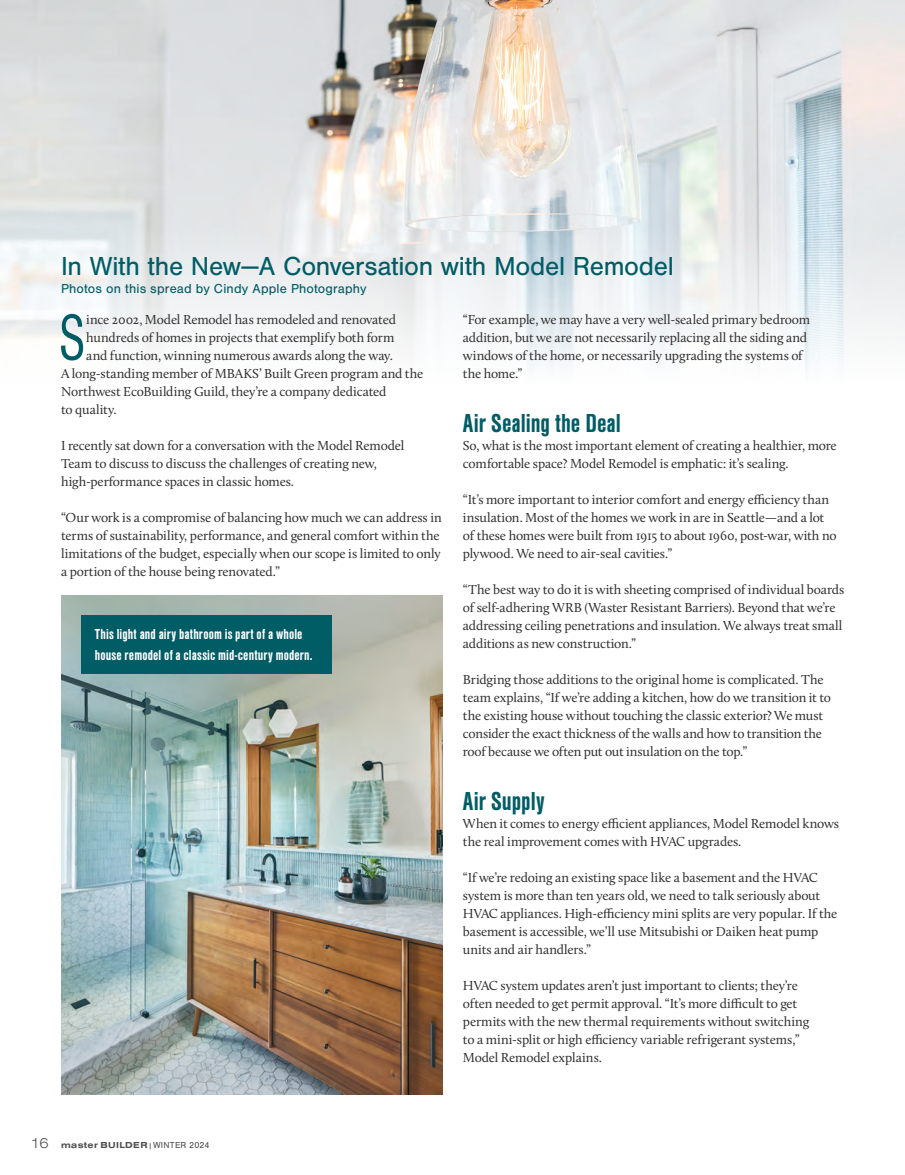
<style>
.page{position:relative;width:905px;height:1175px;background:#fff}
.page>*{position:absolute;margin:0;border:0;box-sizing:border-box;transform-origin:0 0}
.t1{font:67.5px "Nimbus San Con";color:#005c65;scale:.8 1}
.t2{font:27px "Nimbus San";letter-spacing:-.01em;color:#005c65}
.t3{font:700 27px "Nimbus San Con";color:#005c65}
.t4{font:700 15px/21px "Nimbus San Con";letter-spacing:.01em;color:#fff}
.t5{font:13.5px/18px "Calluna";letter-spacing:-.015em;color:#312f30}
.t6{font:13.5px "Nimbus San";letter-spacing:.01em;color:#005c65}
.t7{font:9px "Nimbus San";letter-spacing:.03em;color:#4b4c4d}
.s1{font-family:"Nimbus San Ext";font-weight:300;font-size:15px;color:#fff}
.s2{font-family:"Nimbus San Ext";font-weight:700;color:#fff}
.s3{font-family:"Nimbus San Ext";font-weight:700}
.s4{font-size:7.5px;color:#fff}
</style>
<div class="page">
<img style="left:0;top:0;width:904px;height:373px">
<img style="left:61px;top:595px;width:381px;height:499px">
<div style="left:81px;top:615px;width:250px;height:58px;background:#005c65"></div>
<h2 class="t2" style="left:61px;top:251px;width:614px">In With the New—A Conversation with Model Remodel</h2>
<p class="t6" style="left:61px;top:281px;width:307px">Photos on this spread by Cindy Apple Photography</p>
<p class="t5" style="left:463px;top:310px;width:349px">“For example, we may have a very well-sealed primary bedroom addition, but we are not necessarily replacing all the siding and windows of the home, or necessarily upgrading the systems of the home.”</p>
<h2 class="t3" style="left:463px;top:408px;width:159px">Air Sealing the Deal</h2>
<p class="t5" style="left:463px;top:436px;width:375px">So, what is the most important element of creating a healthier, more comfortable space? Model Remodel is emphatic: it’s sealing.</p>
<p class="t5" style="left:463px;top:490px;width:375px">“It’s more important to interior comfort and energy efficiency than insulation. Most of the homes we work in are in Seattle—and a lot of these homes were built from 1915 to about 1960, post-war, with no plywood. We need to air-seal cavities.”</p>
<p class="t5" style="left:463px;top:580px;width:383px">“The best way to do it is with sheeting comprised of individual boards of self-adhering WRB (Waster Resistant Barriers). Beyond that we’re addressing ceiling penetrations and insulation. We always treat small additions as new construction.”</p>
<p class="t5" style="left:463px;top:670px;width:370px">Bridging those additions to the original home is complicated. The team explains, “If we’re adding a kitchen, how do we transition it to the existing house without touching the classic exterior? We must consider the exact thickness of the walls and how to transition the roof because we often put out insulation on the top.”</p>
<h2 class="t3" style="left:463px;top:786px;width:83px">Air Supply</h2>
<p class="t5" style="left:463px;top:814px;width:377px">When it comes to energy efficient appliances, Model Remodel knows the real improvement comes with HVAC upgrades.</p>
<p class="t5" style="left:463px;top:868px;width:376px">“If we’re redoing an existing space like a basement and the HVAC system is more than ten years old, we need to talk seriously about HVAC appliances. High-efficiency mini splits are very popular. If the basement is accessible, we’ll use Mitsubishi or Daiken heat pump units and air handlers.”</p>
<p class="t5" style="left:463px;top:976px;width:348px">HVAC system updates aren’t just important to clients; they’re often needed to get permit approval. “It’s more difficult to get permits with the new thermal requirements without switching to a mini-split or high efficiency variable refrigerant systems,” Model Remodel explains.</p>
<h1 class="t1" style="left:59px;top:301px;width:34px">S</h1>
<p class="t5" style="left:86px;top:310px;width:311px">ince 2002, Model Remodel has remodeled and renovated</p>
<p class="t5" style="left:86px;top:328px;width:309px">hundreds of homes in projects that exemplify both form</p>
<p class="t5" style="left:86px;top:346px;width:308px">and function, winning numerous awards along the way.</p>
<p class="t5" style="left:61px;top:364px;width:363px">A long-standing member of MBAKS’ Built Green program and the</p>
<p class="t5" style="left:61px;top:382px;width:327px">Northwest EcoBuilding Guild, they’re a company dedicated</p>
<p class="t5" style="left:61px;top:400px;width:57px">to quality.</p>
<p class="t5" style="left:61px;top:436px;width:345px">I recently sat down for a conversation with the Model Remodel<br>Team to discuss to discuss the challenges of creating new, high-performance spaces in classic homes.</p>
<p class="t5" style="left:61px;top:508px;width:382px">“Our work is a compromise of balancing how much we can address in terms of sustainability, performance, and general comfort within the limitations of the budget, especially when our scope is limited to only a portion of the house being renovated.”</p>
<p class="t4" style="left:95px;top:623px;width:219px">This light and airy bathroom is part of a whole house remodel of a classic mid-century modern.</p>
<p class="t7" style="left:31px;top:1140px;width:180px"><span class="s1">16</span> <span class="s2">master</span> <span class="s3">BUILDER</span><span class="s4">|</span>WINTER 2024</p>
</div>
